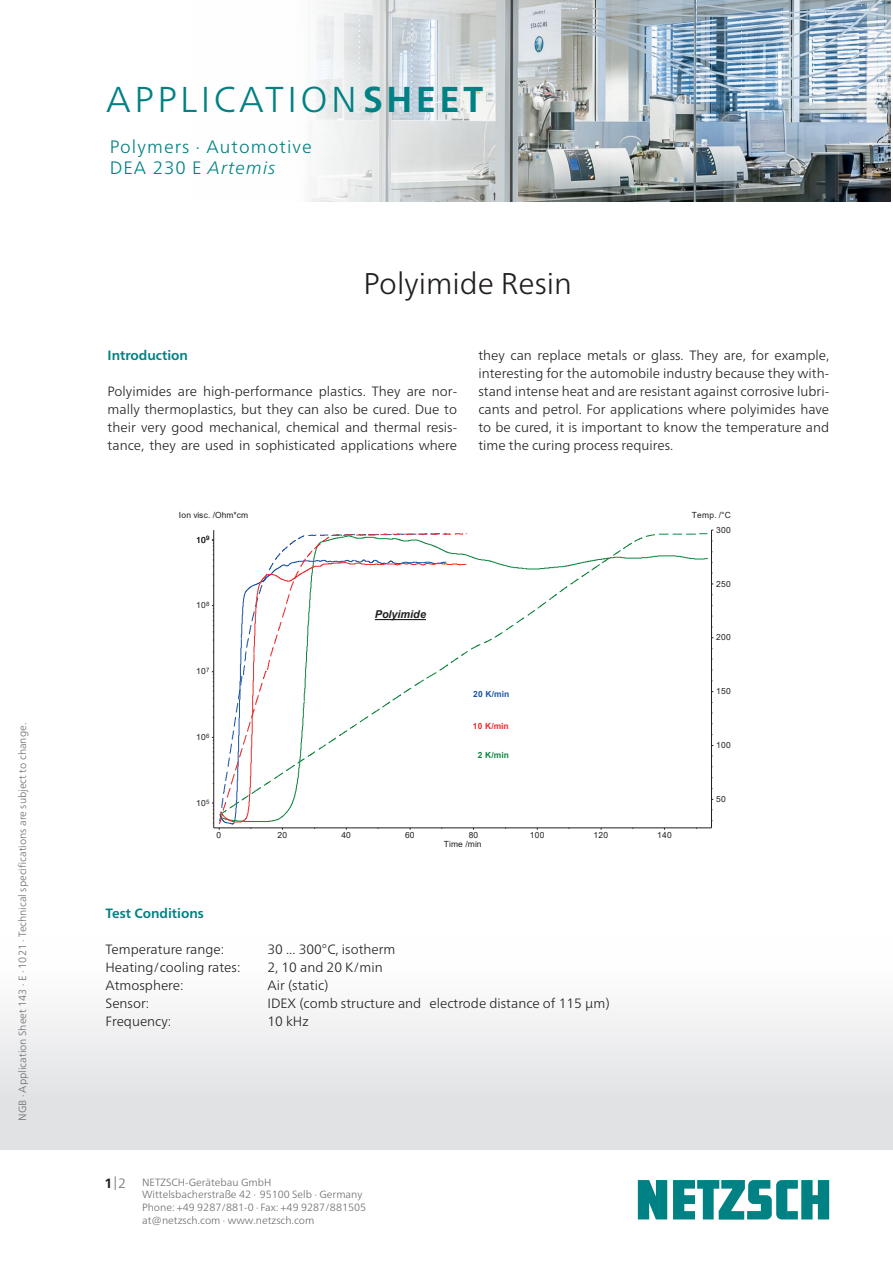
<style>
.page{position:relative;width:893px;height:1263px;background:#fff}
.page>*{position:absolute;margin:0;border:0;box-sizing:border-box;transform-origin:0 0}
.t1{font:300 36px "Frutiger Neue LTW1 G";letter-spacing:.095em;color:#008183}
.t2{font:300 30px "Frutiger Neue LTW1 G";color:#231f20}
.t3{font:300 18px/21px "Frutiger Neue LTW1 G";letter-spacing:.06em;color:#008183}
.t4{font:300 13.5px/18px "Frutiger Neue LTW1 G";color:#231f20;text-align:justify}
.t5{font:700 13.5px "Frutiger Neue LTW1 G";color:#008183}
.t6{font:italic 700 10.8px "Arial";letter-spacing:.01em;color:#231f20}
.t7{font:300 10.5px/12.8px "Frutiger Neue LTW1 G";color:#6c6d70}
.t8{font:8.4px "Arial";letter-spacing:.03em;color:#231f20}
.t9{font:700 8.4px "Arial";color:#ee2d2d}
.t10{font:700 8.4px "Arial";color:#1e56a6}
.t11{font:700 8.4px "Arial";color:#118641}
.s1{font-weight:700}
.s2{font-style:italic}
.s3{font-weight:700;font-size:13.5px;color:#231f20}
.s4{font-size:13.5px}
</style>
<div class="page">
<img style="left:308px;top:0;width:583px;height:202px">
<svg style="left:638px;top:1180px;width:191px;height:39px"></svg>
<svg style="left:212px;top:530px;width:501px;height:300px"></svg>
<hr style="left:375px;top:619px;width:51px;height:1px;background:#231f20">
<p class="t7" style="left:16px;top:1121px;width:399px;rotate:-90deg">NGB · Application Sheet 143 · E · 1021 · Technical specifications are subject to change.</p>
<h1 class="t1" style="left:106px;top:78px;width:379px">APPLICATION<span class="s1">SHEET</span></h1>
<h3 class="t3" style="left:110px;top:136px;width:204px">Polymers · Automotive<br>DEA 230 E <span class="s2">Artemis</span></h3>
<h2 class="t2" style="left:364px;top:266px;width:210px">Polyimide Resin</h2>
<p class="t5" style="left:108px;top:347px;width:82px">Introduction</p>
<p class="t4" style="left:108px;top:382px;width:351px">Polyimides are high-performance plastics. They are nor&shy;mally thermoplastics, but they can also be cured. Due to their very good mechanical, chemical and thermal resis&shy;tance, they are used in sophisticated applications where</p>
<p class="t4" style="left:478px;top:346px;width:352px">they can replace metals or glass. They are, for example, interesting for the automobile industry because they with&shy;stand intense heat and are resistant against corrosive lubri&shy;cants and petrol. For applications where polyimides have to be cured, it is important to know the temperature and time the curing process requires.</p>
<p class="t8" style="left:179px;top:509px;width:71px">Ion visc. /Ohm*cm</p>
<p class="t8" style="left:196px;top:534px;width:15px">10<sup>9</sup></p>
<p class="t8" style="left:196px;top:600px;width:15px">10<sup>8</sup></p>
<p class="t8" style="left:196px;top:665px;width:15px">10<sup>7</sup></p>
<p class="t8" style="left:196px;top:731px;width:15px">10<sup>6</sup></p>
<p class="t8" style="left:196px;top:797px;width:15px">10<sup>5</sup></p>
<p class="t6" style="left:375px;top:607px;width:53px">Polyimide</p>
<p class="t10" style="left:473px;top:688px;width:37px">20 K/min</p>
<p class="t9" style="left:473px;top:720px;width:37px">10 K/min</p>
<p class="t11" style="left:478px;top:749px;width:32px">2 K/min</p>
<p class="t8" style="left:692px;top:509px;width:41px">Temp. /°C</p>
<p class="t8" style="left:716px;top:524px;width:16px">300</p>
<p class="t8" style="left:716px;top:578px;width:16px">250</p>
<p class="t8" style="left:716px;top:632px;width:16px">200</p>
<p class="t8" style="left:716px;top:685px;width:16px">150</p>
<p class="t8" style="left:716px;top:739px;width:16px">100</p>
<p class="t8" style="left:716px;top:793px;width:11px">50</p>
<p class="t8" style="left:216px;top:829px;width:6px">0</p>
<p class="t8" style="left:278px;top:829px;width:11px">20</p>
<p class="t8" style="left:341px;top:829px;width:11px">40</p>
<p class="t8" style="left:405px;top:829px;width:11px">60</p>
<p class="t8" style="left:469px;top:829px;width:11px">80</p>
<p class="t8" style="left:530px;top:829px;width:16px">100</p>
<p class="t8" style="left:593px;top:829px;width:16px">120</p>
<p class="t8" style="left:657px;top:829px;width:16px">140</p>
<p class="t8" style="left:444px;top:838px;width:39px">Time /min</p>
<p class="t5" style="left:105px;top:905px;width:100px">Test Conditions</p>
<p class="t4" style="left:105px;top:940px;width:120px">Temperature range:</p>
<p class="t4" style="left:267px;top:940px;width:130px">30 ... 300°C, isotherm</p>
<p class="t4" style="left:105px;top:958px;width:137px">Heating/cooling rates:</p>
<p class="t4" style="left:267px;top:958px;width:117px">2, 10 and 20 K/min</p>
<p class="t4" style="left:105px;top:976px;width:80px">Atmosphere:</p>
<p class="t4" style="left:267px;top:976px;width:63px">Air (static)</p>
<p class="t4" style="left:105px;top:994px;width:45px">Sensor:</p>
<p class="t4" style="left:267px;top:994px;width:344px">IDEX (comb structure and electrode distance of 115 µm)</p>
<p class="t4" style="left:105px;top:1012px;width:67px">Frequency:</p>
<p class="t4" style="left:267px;top:1012px;width:43px">10 kHz</p>
<p class="t7" style="left:142px;top:1175px;width:226px;text-indent:-38px"><span class="s3">1</span><span class="s4">|2</span> NETZSCH-Gerätebau GmbH Wittelsbacherstraße 42 ∙ 95100 Selb ∙ Germany Phone: +49 9287/881-0 ∙ Fax: +49 9287/881505 at@netzsch.com ∙ www.netzsch.com</p>
</div>
